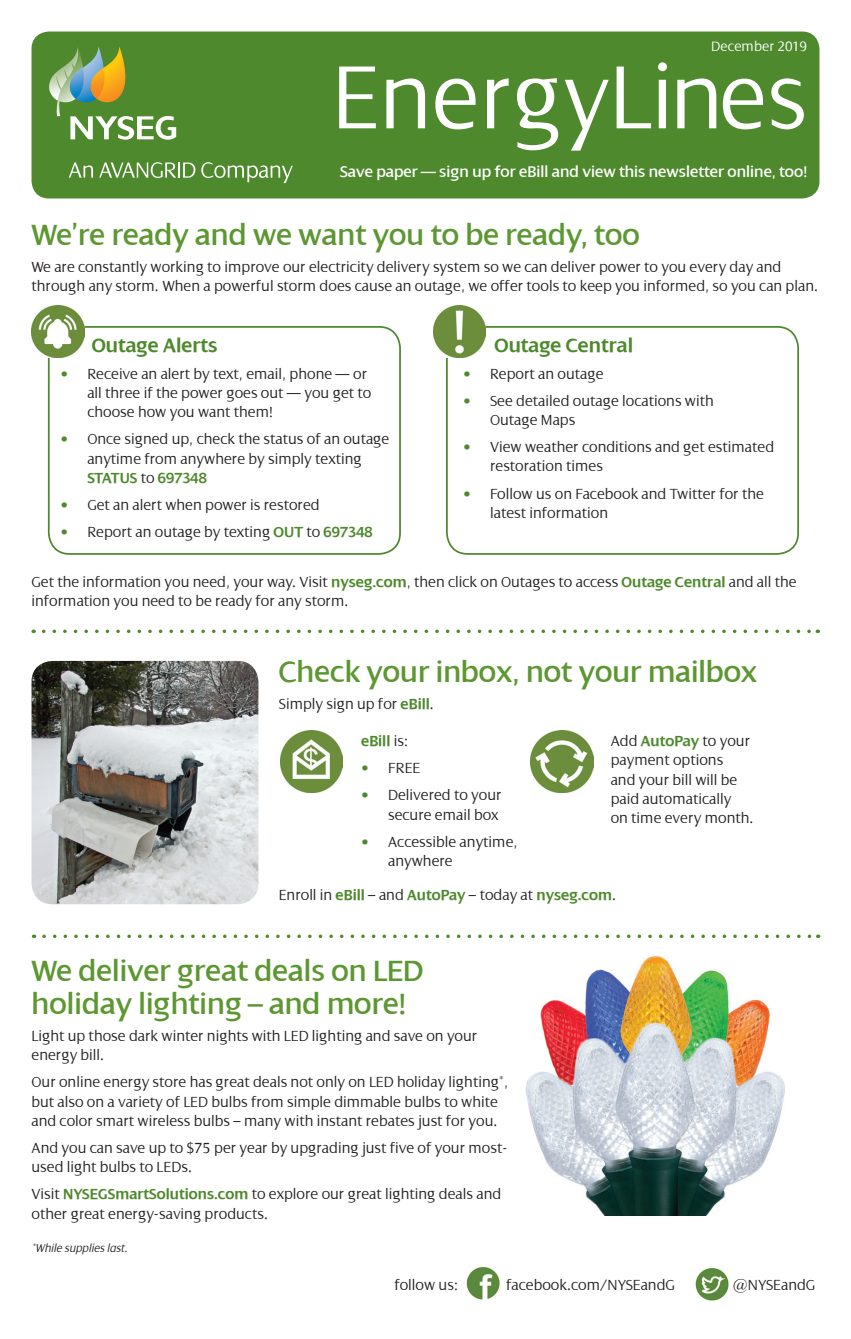
<style>
.page{position:relative;width:851px;height:1339px;background:#fff}
.page>*{position:absolute;margin:0;border:0;box-sizing:border-box;transform-origin:0 0}
.t1{font:300 96.6px "Dialog";color:#fff}
.t2{font:31.5px/33.2px "Dialog";color:#5c9731}
.t3{font:600 21px "Dialog";color:#4e892d}
.t4{font:16.62px "Dialog";color:#fff}
.t5{font:300 15.75px/19.2px "Dialog";color:#231f20}
.t6{font:600 15.75px "Dialog";color:#4e892d}
.t7{font:300 14.53px "Dialog";color:#fff}
.t8{font:italic 300 12.25px "Dialog";color:#231f20}
.s1{color:#4e892d}
.s2{font-weight:600;color:#4e892d}
.s3{font-weight:300;color:#231f20}
</style>
<div class="page">
<div style="left:446px;top:326px;width:353px;height:229px;border:2px solid #4e892d;border-radius:21px"></div>
<div style="left:48px;top:326px;width:353px;height:229px;border:2px solid #4e892d;border-radius:21px"></div>
<img style="left:464px;top:1264px;width:37px;height:37px;border-radius:19px">
<img style="left:693px;top:1265px;width:37px;height:38px;border-radius:19px">
<svg style="left:44px;top:629px;width:774px;height:4px"></svg>
<div style="left:32px;top:32px;width:787px;height:166px;background:#4e892d;border-radius:18px"></div>
<svg style="left:49px;top:47px;width:127px;height:93px"></svg>
<svg style="left:69px;top:162px;width:24px;height:16px"></svg>
<svg style="left:99px;top:162px;width:96px;height:16px"></svg>
<svg style="left:201px;top:162px;width:92px;height:21px"></svg>
<svg style="left:44px;top:934px;width:774px;height:4px"></svg>
<img style="left:32px;top:306px;width:52px;height:52px">
<img style="left:434px;top:306px;width:52px;height:52px">
<img style="left:32px;top:661px;width:226px;height:243px">
<img style="left:280px;top:730px;width:62px;height:63px">
<img style="left:525px;top:955px;width:260px;height:261px">
<img style="left:530px;top:730px;width:63px;height:63px">
<p class="t7" style="left:711px;top:39px;width:97px">December 2019</p>
<h1 class="t1" style="left:332px;top:45px;width:477px">EnergyLines</h1>
<p class="t4" style="left:340px;top:163px;width:468px">Save paper — sign up for eBill and view this newsletter online, too!</p>
<h2 class="t2" style="left:32px;top:219px;width:610px">We’re ready and we want you to be ready, too</h2>
<p class="t5" style="left:32px;top:258px;width:788px">We are constantly working to improve our electricity delivery system so we can deliver power to you every day and through any storm. When a powerful storm does cause an outage, we offer tools to keep you informed, so you can plan.</p>
<h3 class="t3" style="left:92px;top:333px;width:127px">Outage Alerts</h3>
<p class="t5" style="left:87px;top:364px;width:285px;text-indent:-27px"><span class="s1">•</span> Receive an alert by text, email, phone — or all three if the power goes out — you get to choose how you want them!</p>
<p class="t5" style="left:87px;top:430px;width:303px;text-indent:-27px"><span class="s1">•</span> Once signed up, check the status of an outage anytime from anywhere by simply texting<br><span class="s2">STATUS</span> to <span class="s2">697348</span></p>
<p class="t5" style="left:60px;top:495px;width:261px"><span class="s1">•</span> Get an alert when power is restored</p>
<p class="t5" style="left:60px;top:522px;width:314px"><span class="s1">•</span> Report an outage by texting <span class="s2">OUT</span> to <span class="s2">697348</span></p>
<h3 class="t3" style="left:494px;top:333px;width:140px">Outage Central</h3>
<p class="t5" style="left:463px;top:364px;width:142px"><span class="s1">•</span> Report an outage</p>
<p class="t5" style="left:490px;top:391px;width:225px;text-indent:-27px"><span class="s1">•</span> See detailed outage locations with<br>Outage Maps</p>
<p class="t5" style="left:490px;top:438px;width:285px;text-indent:-27px"><span class="s1">•</span> View weather conditions and get estimated restoration times</p>
<p class="t5" style="left:490px;top:484px;width:275px;text-indent:-27px"><span class="s1">•</span> Follow us on Facebook and Twitter for the latest information</p>
<p class="t5" style="left:32px;top:573px;width:766px">Get the information you need, your way. Visit <span class="s2">nyseg.com</span>, then click on Outages to access <span class="s2">Outage Central</span> and all the information you need to be ready for any storm.</p>
<h2 class="t2" style="left:279px;top:656px;width:480px">Check your inbox, not your mailbox</h2>
<p class="t5" style="left:279px;top:695px;width:157px">Simply sign up for <span class="s2">eBill</span>.</p>
<p class="t6" style="left:361px;top:732px;width:48px">eBill <span class="s3">is:</span></p>
<p class="t5" style="left:361px;top:759px;width:61px"><span class="s1">•</span> FREE</p>
<p class="t5" style="left:361px;top:786px;width:142px;text-align:right"><span class="s1">•</span> Delivered to your secure email box</p>
<p class="t5" style="left:388px;top:832px;width:131px;text-indent:-27px"><span class="s1">•</span> Accessible anytime, anywhere</p>
<p class="t5" style="left:610px;top:731px;width:144px">Add <span class="s2">AutoPay</span> to your payment options<br>and your bill will be paid automatically<br>on time every month.</p>
<p class="t5" style="left:279px;top:885px;width:339px">Enroll in <span class="s2">eBill</span> – and <span class="s2">AutoPay</span> – today at <span class="s2">nyseg.com</span>.</p>
<h2 class="t2" style="left:32px;top:954px;width:393px">We deliver great deals on LED holiday lighting – and more!</h2>
<p class="t5" style="left:32px;top:1026px;width:447px">Light up those dark winter nights with LED lighting and save on your energy bill.</p>
<p class="t5" style="left:32px;top:1073px;width:478px">Our online energy store has great deals not only on LED holiday lighting*, but also on a variety of LED bulbs from simple dimmable bulbs to white and color smart wireless bulbs – many with instant rebates just for you.</p>
<p class="t5" style="left:32px;top:1138px;width:477px">And you can save up to $75 per year by upgrading just five of your most&shy;used light bulbs to LEDs.</p>
<p class="t5" style="left:32px;top:1185px;width:471px">Visit <span class="s2">NYSEGSmartSolutions.com</span> to explore our great lighting deals and other great energy-saving products.</p>
<p class="t8" style="left:32px;top:1241px;width:97px">*While supplies last.</p>
<p class="t5" style="left:394px;top:1275px;width:65px">follow us:</p>
<p class="t5" style="left:506px;top:1275px;width:170px">facebook.com/NYSEandG</p>
<p class="t5" style="left:733px;top:1275px;width:84px">@NYSEandG</p>
</div>
